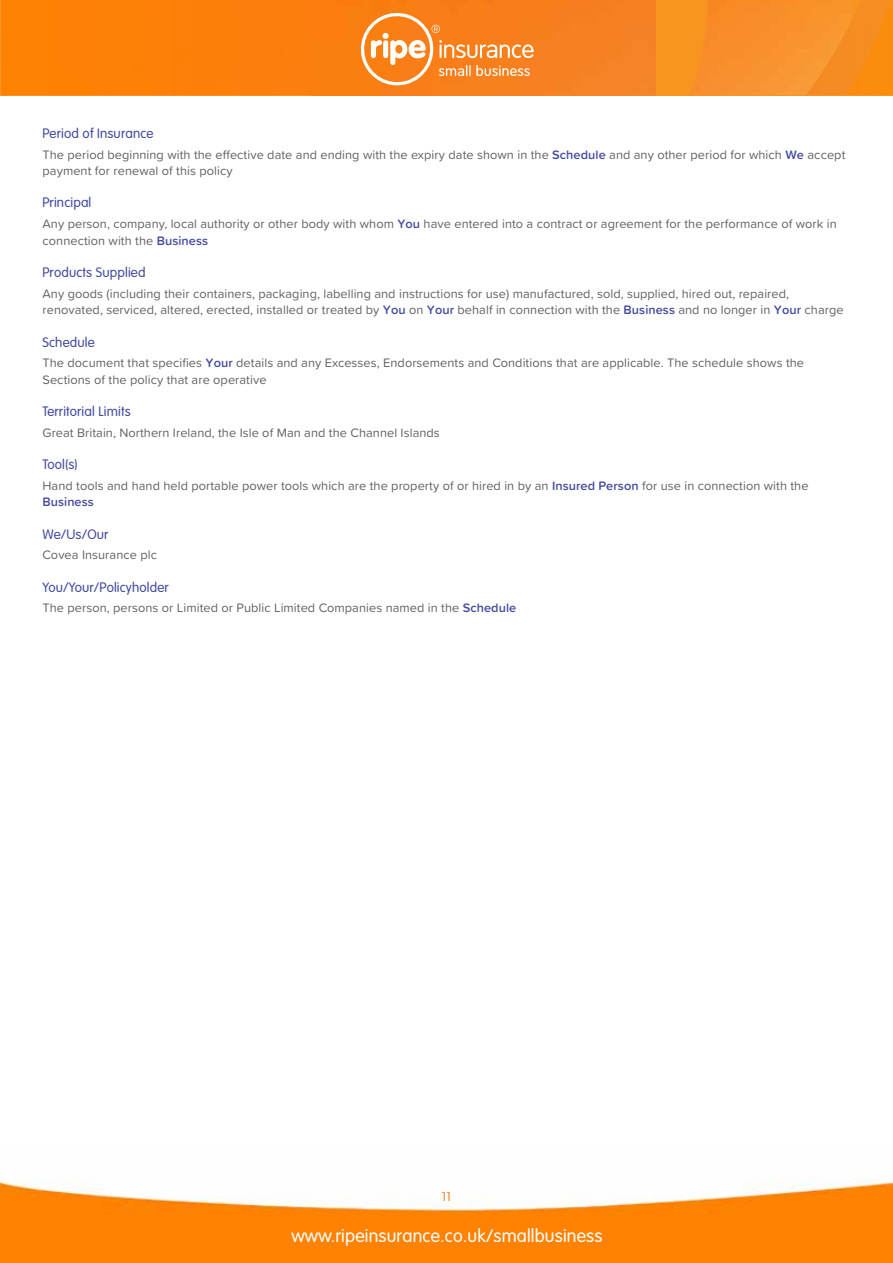
<style>
.page{position:relative;width:893px;height:1263px;background:#fff}
.page>*{position:absolute;margin:0;border:0;box-sizing:border-box;transform-origin:0 0}
.t1{font:300 18px "VAG Rounded Std";letter-spacing:.01em;color:#fff}
.t2{font:300 13.5px "VAG Rounded Std";letter-spacing:.01em;color:#434a9f}
.t3{font:12.75px/16.5px "Proxima Soft";letter-spacing:.005em;color:#626164}
.t4{font:300 12.75px "VAG Rounded Std";color:#f58220}
.s1{font-weight:600;color:#434a9f}
</style>
<div class="page">
<img style="left:0;top:1179px;width:893px;height:84px">
<svg style="left:0;top:0;width:893px;height:95px;background:#f8901a"></svg>
<img style="left:690px;top:0;width:162px;height:95px">
<img style="left:1px;top:0;width:655px;height:95px">
<svg style="left:361px;top:13px;width:173px;height:72px;background:#f99541"></svg>
<p class="t2" style="left:43px;top:126px;width:113px">Period of Insurance</p>
<p class="t3" style="left:43px;top:146px;width:804px">The period beginning with the effective date and ending with the expiry date shown in the <span class="s1">Schedule</span> and any other period for which <span class="s1">We</span> accept payment for renewal of this policy</p>
<p class="t2" style="left:43px;top:195px;width:50px">Principal</p>
<p class="t3" style="left:43px;top:215px;width:796px">Any person, company, local authority or other body with whom <span class="s1">You</span> have entered into a contract or agreement for the performance of work in connection with the <span class="s1">Business</span></p>
<p class="t2" style="left:43px;top:265px;width:105px">Products Supplied</p>
<p class="t3" style="left:43px;top:285px;width:803px">Any goods (including their containers, packaging, labelling and instructions for use) manufactured, sold, supplied, hired out, repaired, renovated, serviced, altered, erected, installed or treated by <span class="s1">You</span> on <span class="s1">Your</span> behalf in connection with the <span class="s1">Business</span> and no longer in <span class="s1">Your</span> charge</p>
<p class="t2" style="left:43px;top:334px;width:54px">Schedule</p>
<p class="t3" style="left:43px;top:354px;width:763px">The document that specifies <span class="s1">Your</span> details and any Excesses, Endorsements and Conditions that are applicable. The schedule shows the<br>Sections of the policy that are operative</p>
<p class="t2" style="left:43px;top:404px;width:90px">Territorial Limits</p>
<p class="t3" style="left:43px;top:424px;width:399px">Great Britain, Northern Ireland, the Isle of Man and the Channel Islands</p>
<p class="t2" style="left:43px;top:457px;width:37px">Tool(s)</p>
<p class="t3" style="left:43px;top:477px;width:767px">Hand tools and hand held portable power tools which are the property of or hired in by an <span class="s1">Insured Person</span> for use in connection with the<br><span class="s1">Business</span></p>
<p class="t2" style="left:43px;top:526px;width:67px">We/Us/Our</p>
<p class="t3" style="left:43px;top:546px;width:116px">Covea Insurance plc</p>
<p class="t2" style="left:43px;top:579px;width:128px">You/Your/Policyholder</p>
<p class="t3" style="left:43px;top:599px;width:475px">The person, persons or Limited or Public Limited Companies named in the <span class="s1">Schedule</span></p>
<p class="t4" style="left:442px;top:1189px;width:11px">11</p>
<h1 class="t1" style="left:291px;top:1225px;width:313px">www.ripeinsurance.co.uk/smallbusiness</h1>
</div>
